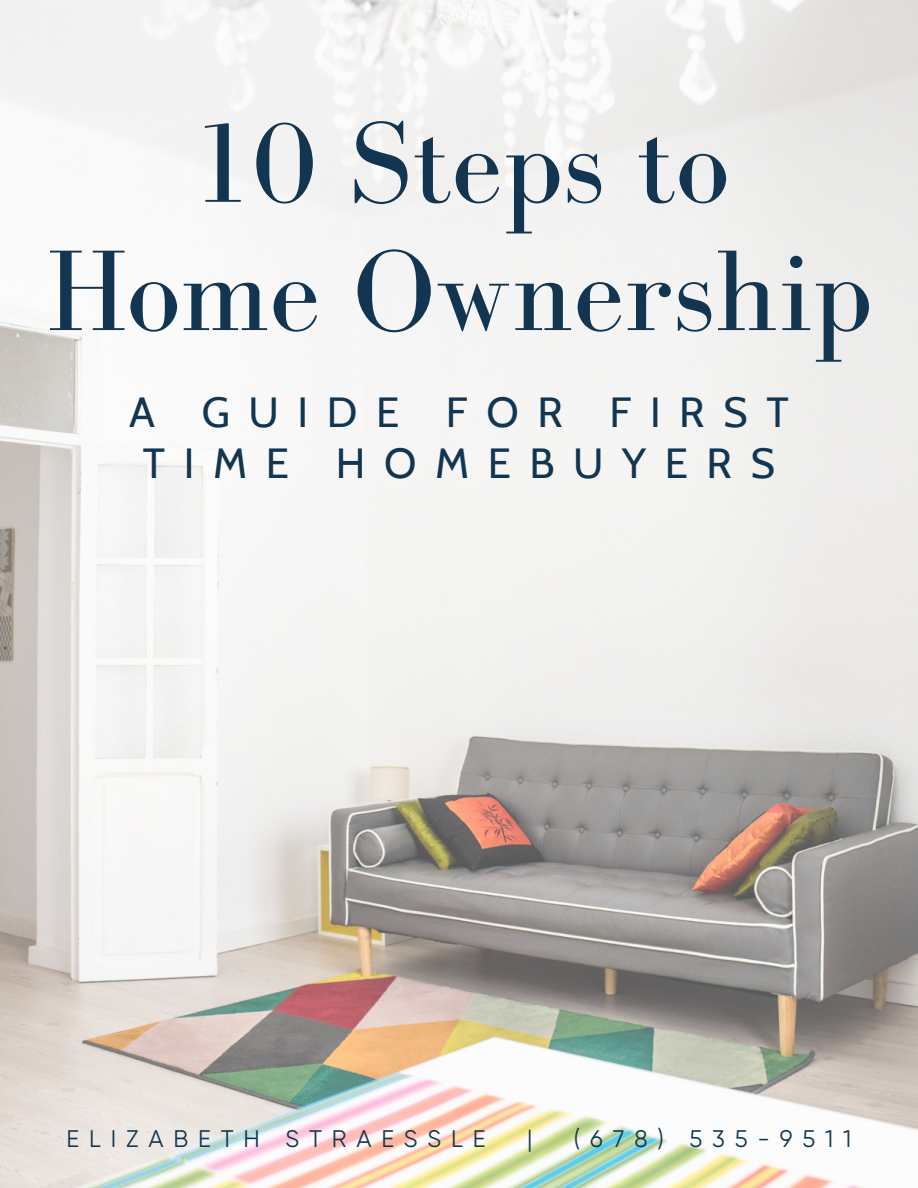
<style>
.page{position:relative;width:918px;height:1188px;background:#fff}
.page>*{position:absolute;margin:0;border:0;box-sizing:border-box;transform-origin:0 0}
.t1{font:118.2px "Bodoni FLF";color:#123651}
.t2{font:42px/50.7px "Cabin";letter-spacing:.445em;color:#123651;text-align:center}
.t3{font:24px "Gilroy";letter-spacing:.41em;color:#123651}
</style>
<div class="page">
<img style="left:0;top:0;width:918px;height:1188px">
<p class="t1" style="left:189px;top:99px;width:541px">10 Steps to</p>
<p class="t1" style="left:46px;top:227px;width:827px">Home Ownership</p>
<p class="t2" style="left:129px;top:387px;width:661px">A GUIDE FOR FIRST<br>TIME HOMEBUYERS</p>
<p class="t3" style="left:67px;top:1125px;width:420px">ELIZABETH STRAESSLE</p>
<p class="t3" style="left:527px;top:1125px;width:7px">|</p>
<p class="t3" style="left:574px;top:1125px;width:279px">(678) 535-9511</p>
</div>
